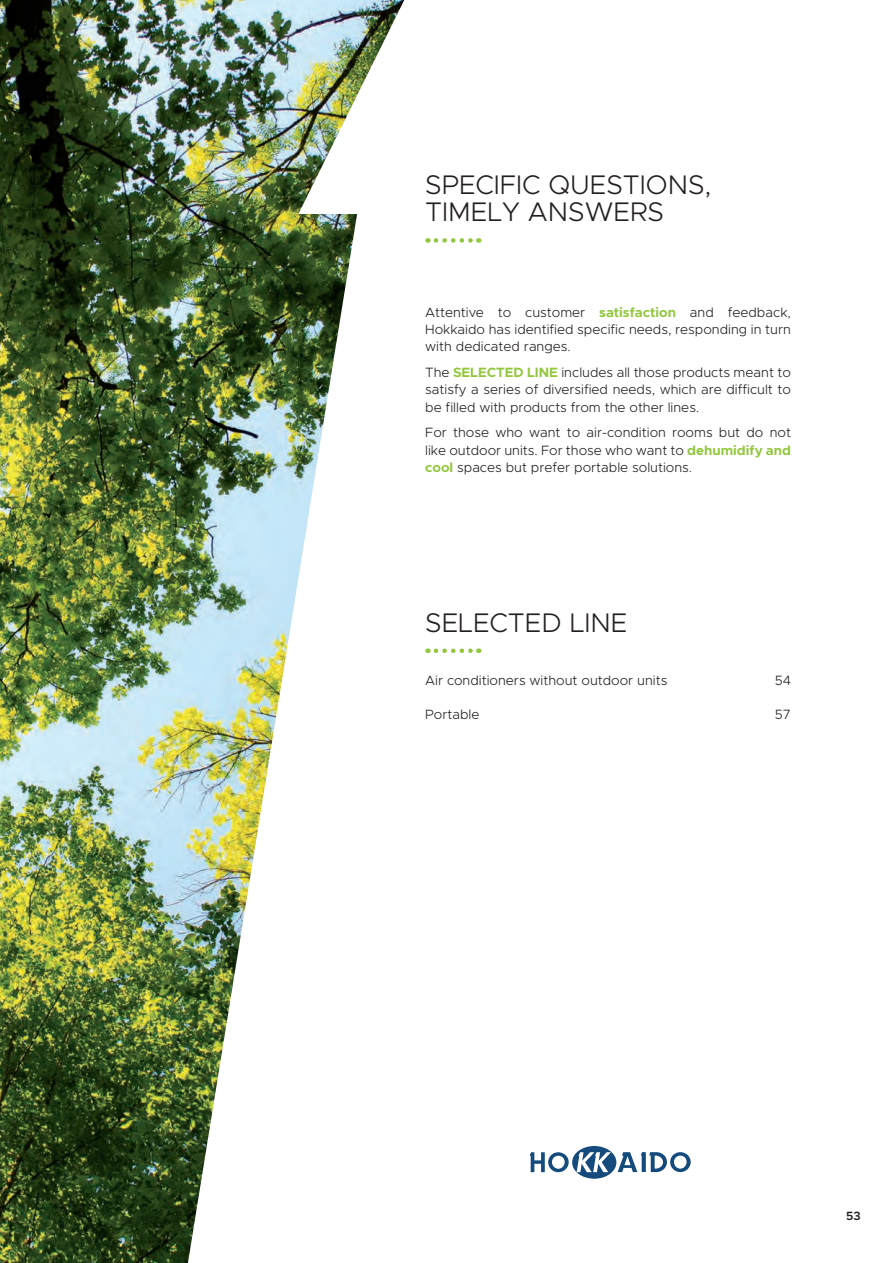
<style>
.page{position:relative;width:893px;height:1263px;background:#fff}
.page>*{position:absolute;margin:0;border:0;box-sizing:border-box;transform-origin:0 0}
.t1{font:300 27px/27px "Metropolis";color:#231f20}
.t2{font:300 13.5px/17.2px "Metropolis";color:#231f20;text-align:justify}
.t3{font:600 12px "Metropolis";color:#231f20}
.s1{font-weight:700;color:#92c73d}
</style>
<div class="page">
<img style="left:0;top:0;width:188px;height:1263px">
<img style="left:188px;top:0;width:342px;height:1262px">
<svg style="left:436px;top:238px;width:43px;height:5px"></svg>
<svg style="left:436px;top:648px;width:43px;height:5px"></svg>
<svg style="left:530px;top:1146px;width:161px;height:33px"></svg>
<h1 class="t1" style="left:425px;top:171px;width:288px">SPECIFIC QUESTIONS,<br>TIMELY ANSWERS</h1>
<p class="t2" style="left:425px;top:304px;width:367px">Attentive to customer <span class="s1">satisfaction</span> and feedback, Hokkaido has identified specific needs, responding in turn with dedicated ranges.</p>
<p class="t2" style="left:425px;top:364px;width:367px">The <span class="s1">SELECTED LINE</span> includes all those products meant to satisfy a series of diversified needs, which are difficult to be filled with products from the other lines.</p>
<p class="t2" style="left:425px;top:424px;width:367px">For those who want to air-condition rooms but do not like outdoor units. For those who want to <span class="s1">dehumidify and cool</span> spaces but prefer portable solutions.</p>
<h1 class="t1" style="left:425px;top:609px;width:204px">SELECTED LINE</h1>
<p class="t2" style="left:425px;top:671px;width:244px">Air conditioners without outdoor units</p>
<p class="t2" style="left:425px;top:706px;width:56px">Portable</p>
<p class="t2" style="left:775px;top:671px;width:18px">54</p>
<p class="t2" style="left:775px;top:706px;width:18px">57</p>
<p class="t3" style="left:846px;top:1209px;width:16px">53</p>
</div>
